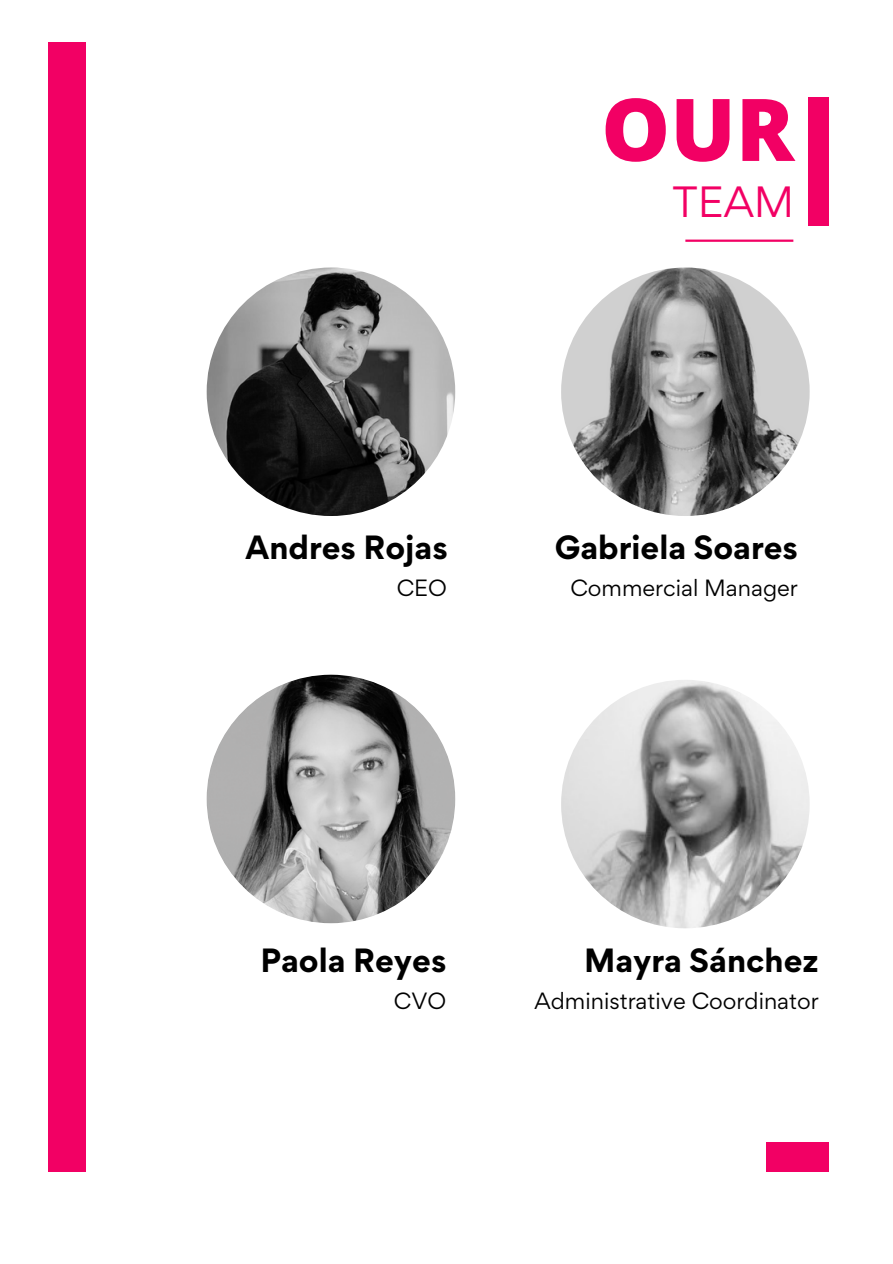
<style>
.page{position:relative;width:893px;height:1264px;background:#fff}
.page>*{position:absolute;margin:0;border:0;box-sizing:border-box;transform-origin:0 0}
.t1{font:800 86.55px "Open Sans";color:#f20064}
.t2{font:39px "Gordita";color:#f20064}
.t3{font:700 30px "Gordita";color:#000}
.t4{font:21px "Gordita";color:#000}
</style>
<div class="page">
<hr style="left:685px;top:239px;width:108px;height:3px;background:#f20064">
<div style="left:766px;top:1142px;width:63px;height:29px;background:#f20064"></div>
<div style="left:808px;top:97px;width:20px;height:128px;background:#f20064"></div>
<img style="left:207px;top:674px;width:248px;height:249px;border-radius:50%">
<img style="left:561px;top:267px;width:248px;height:249px;border-radius:50%">
<img style="left:207px;top:267px;width:248px;height:249px;border-radius:50%">
<img style="left:561px;top:679px;width:248px;height:249px;border-radius:50%">
<div style="left:48px;top:43px;width:38px;height:1129px;background:#f20064"></div>
<h1 class="t1" style="left:601px;top:68px;width:195px">OUR</h1>
<h2 class="t2" style="left:672px;top:175px;width:123px">TEAM</h2>
<h3 class="t3" style="left:245px;top:527px;width:203px">Andres Rojas</h3>
<p class="t4" style="left:396px;top:573px;width:52px">CEO</p>
<h3 class="t3" style="left:554px;top:527px;width:245px">Gabriela Soares</h3>
<p class="t4" style="left:570px;top:573px;width:229px">Commercial Manager</p>
<h3 class="t3" style="left:260px;top:940px;width:187px">Paola Reyes</h3>
<p class="t4" style="left:394px;top:986px;width:54px">CVO</p>
<h3 class="t3" style="left:584px;top:940px;width:236px">Mayra Sánchez</h3>
<p class="t4" style="left:534px;top:986px;width:286px">Administrative Coordinator</p>
</div>
